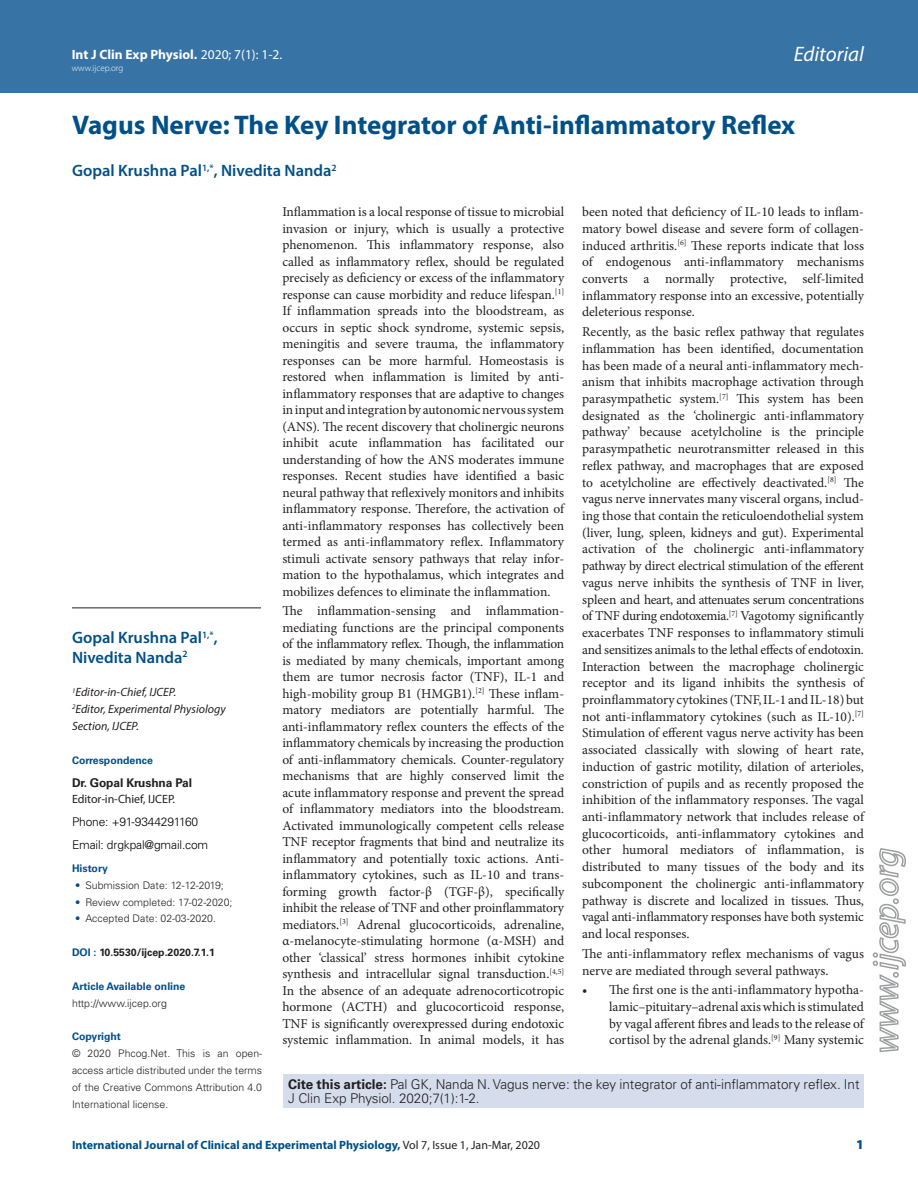
<style>
.page{position:relative;width:918px;height:1188px;background:#fff}
.page>*{position:absolute;margin:0;border:0;box-sizing:border-box;transform-origin:0 0}
.CT{font:700 27px "Myriad Pro";color:#005088}
.t1{font:italic 21px "Myriad Pro";color:#fff}
.CA{font:600 16.5px/19.8px "Myriad Pro";color:#005088}
.TXT{font:13.5px/16.5px "Minion Pro";letter-spacing:-.005em;color:#231f20;text-align:justify}
.ABS_TXT{font:300 13.5px/14.2px "Univers LT Std";color:#231f20}
.t2{font:700 13.5px "Myriad Pro";color:#fff}
.RRH{font:900 13.5px "Myriad Pro";color:#005088}
.RRH-2{font:700 12px "Myriad Pro";color:#005088}
.CA_Aff{font:italic 12px/16.8px "Myriad Pro";color:#231f20}
.ABS_TXT-2{font:300 12px "Univers LT Std";letter-spacing:-.01em;color:#000}
.CA_Aff-2{font:12px "Myriad Pro";letter-spacing:-.005em;color:#231f20}
.ABS_TXT-3{font:700 12px "Univers LT Std";letter-spacing:-.01em;color:#231f20}
.ABS_AU_ADD{font:300 10.5px/16.8px "Univers LT Std";color:#231f20;text-align:justify}
.ABS_AU_ADD-2{font:700 10.5px "Univers LT Std";color:#005088}
.ABS_AU_ADD-3{font:700 10.5px "Univers LT Std";color:#231f20}
.CA_Aff-3{font:700 10.5px "Univers LT Std";color:#005088}
.ABS_TXT-4{font:700 10.5px "Univers LT Std";color:#005088}
.t3{font:300 9px "Myriad Pro";color:#fff}
.s1{font-weight:400}
.s2{color:#005088}
.s3{font-weight:700}
.s4{font-weight:400;color:#231f20}
</style>
<div class="page">
<div style="left:0;top:0;width:918px;height:92px;background:#3873a5"></div>
<svg style="left:872px;top:848px;width:34px;height:205px"></svg>
<hr style="left:72px;top:608px;width:189px;height:1px;background:#231f20">
<div style="left:284px;top:1075px;width:580px;height:33px;background:#d5ddec"></div>
<p class="t2" style="left:72px;top:46px;width:212px">Int J Clin Exp Physiol. <span class="s1">2020; 7(1): 1-2.</span></p>
<p class="t3" style="left:72px;top:62px;width:53px">www.ijcep.org</p>
<h2 class="t1" style="left:794px;top:41px;width:72px">Editorial</h2>
<p class="CT" style="left:72px;top:107px;width:725px">Vagus Nerve: The Key Integrator of Anti-inflammatory Reflex</p>
<p class="CA" style="left:72px;top:161px;width:266px">Gopal Krushna Pal<sup>1,*</sup>, Nivedita Nanda<sup>2</sup></p>
<p class="CA" style="left:72px;top:627px;width:147px">Gopal Krushna Pal<sup>1,*</sup>,<br>Nivedita Nanda<sup>2</sup></p>
<p class="CA_Aff" style="left:72px;top:684px;width:106px"><sup>1</sup>Editor-in-Chief, IJCEP.</p>
<p class="CA_Aff" style="left:72px;top:701px;width:155px"><sup>2</sup>Editor, Experimental Physiology<br>Section, IJCEP.</p>
<p class="CA_Aff-3" style="left:72px;top:754px;width:82px">Correspondence</p>
<p class="ABS_TXT-3" style="left:72px;top:775px;width:122px">Dr. Gopal Krushna Pal</p>
<p class="CA_Aff-2" style="left:72px;top:792px;width:105px">Editor-in-Chief, IJCEP.</p>
<p class="ABS_TXT-2" style="left:72px;top:815px;width:128px">Phone: +91-9344291160</p>
<p class="ABS_TXT-2" style="left:72px;top:838px;width:138px">Email: drgkpal@gmail.com</p>
<p class="ABS_TXT-4" style="left:72px;top:862px;width:37px">History</p>
<p class="ABS_AU_ADD" style="left:75px;top:877px;width:150px"><span class="s2">•</span> Submission Date: 12-12-2019;</p>
<p class="ABS_AU_ADD" style="left:75px;top:894px;width:159px"><span class="s2">•</span> Review completed: 17-02-2020;</p>
<p class="ABS_AU_ADD" style="left:75px;top:910px;width:143px"><span class="s2">•</span> Accepted Date: 02-03-2020.</p>
<p class="ABS_AU_ADD-3" style="left:72px;top:946px;width:144px"><span class="s2">DOI :</span> 10.5530/ijcep.2020.7.1.1</p>
<p class="ABS_AU_ADD-2" style="left:72px;top:980px;width:115px">Article Available online</p>
<p class="ABS_AU_ADD" style="left:72px;top:994px;width:96px">http://www.ijcep.org</p>
<p class="ABS_AU_ADD-2" style="left:72px;top:1030px;width:50px">Copyright</p>
<p class="ABS_AU_ADD" style="left:72px;top:1045px;width:192px">© 2020 Phcog.Net. This is an open&shy;access article distributed under the terms of the Creative Commons Attribution 4.0<br>International license<span class="s2">.</span></p>
<p class="TXT" style="left:282px;top:204px;width:283px">Inflammation is a local response of tissue to microbial invasion or injury, which is usually a protective phenomenon. This inflammatory response, also called as inflammatory reflex, should be regulated precisely as deficiency or excess of the inflammatory response can cause morbidity and reduce lifespan.<sup>[1] </sup>If inflammation spreads into the bloodstream, as occurs in septic shock syndrome, systemic sepsis, meningitis and severe trauma, the inflammatory responses can be more harmful. Homeostasis is restored when inflammation is limited by anti&shy;inflammatory responses that are adaptive to changes in input and integration by autonomic nervous system (ANS). The recent discovery that cholinergic neurons inhibit acute inflammation has facilitated our understanding of how the ANS moderates immune responses. Recent studies have identified a basic neural pathway that reflexively monitors and inhibits inflammatory response. Therefore, the activation of anti-inflammatory responses has collectively been termed as anti-inflammatory reflex. Inflammatory stimuli activate sensory pathways that relay infor&shy;mation to the hypothalamus, which integrates and mobilizes defences to eliminate the inflammation.</p>
<p class="TXT" style="left:282px;top:603px;width:283px">The inflammation-sensing and inflammation&shy;mediating functions are the principal components of the inflammatory reflex. Though, the inflammation is mediated by many chemicals, important among them are tumor necrosis factor (TNF), IL-1 and high-mobility group B1 (HMGB1).<sup>[2]</sup> These inflam&shy;matory mediators are potentially harmful. The anti-inflammatory reflex counters the effects of the inflammatory chemicals by increasing the production of anti-inflammatory chemicals. Counter-regulatory mechanisms that are highly conserved limit the acute inflammatory response and prevent the spread of inflammatory mediators into the bloodstream.<br>Activated immunologically competent cells release TNF receptor fragments that bind and neutralize its inflammatory and potentially toxic actions. Anti&shy;inflammatory cytokines, such as IL-10 and trans&shy;forming growth factor-β (TGF-β), specifically inhibit the release of TNF and other proinflammatory mediators.<sup>[3]</sup> Adrenal glucocorticoids, adrenaline, α-melanocyte-stimulating hormone (α-MSH) and other ‘classical’ stress hormones inhibit cytokine synthesis and intracellular signal transduction.<sup>[4,5] </sup>In the absence of an adequate adrenocorticotropic hormone (ACTH) and glucocorticoid response, TNF is significantly overexpressed during endotoxic systemic inflammation. In animal models, it has</p>
<p class="TXT" style="left:582px;top:203px;width:283px">been noted that deficiency of IL-10 leads to inflam&shy;matory bowel disease and severe form of collagen&shy;induced arthritis.<sup>[6]</sup> These reports indicate that loss of endogenous anti-inflammatory mechanisms converts a normally protective, self-limited inflammatory response into an excessive, potentially deleterious response.</p>
<p class="TXT" style="left:582px;top:324px;width:283px">Recently, as the basic reflex pathway that regulates inflammation has been identified, documentation has been made of a neural anti-inflammatory mech&shy;anism that inhibits macrophage activation through parasympathetic system.<sup>[7]</sup> This system has been designated as the ‘cholinergic anti-inflammatory pathway’ because acetylcholine is the principle parasympathetic neurotransmitter released in this reflex pathway, and macrophages that are exposed to acetylcholine are effectively deactivated.<sup>[8]</sup> The vagus nerve innervates many visceral organs, includ&shy;ing those that contain the reticuloendothelial system (liver, lung, spleen, kidneys and gut). Experimental activation of the cholinergic anti-inflammatory pathway by direct electrical stimulation of the efferent vagus nerve inhibits the synthesis of TNF in liver, spleen and heart, and attenuates serum concentrations of TNF during endotoxemia.<sup>[7]</sup> Vagotomy significantly exacerbates TNF responses to inflammatory stimuli and sensitizes animals to the lethal effects of endotoxin.<br>Interaction between the macrophage cholinergic receptor and its ligand inhibits the synthesis of proinflammatory cytokines (TNF, IL-1 and IL-18) but not anti-inflammatory cytokines (such as IL-10).<sup>[7] </sup>Stimulation of efferent vagus nerve activity has been associated classically with slowing of heart rate, induction of gastric motility, dilation of arterioles, constriction of pupils and as recently proposed the inhibition of the inflammatory responses. The vagal anti-inflammatory network that includes release of glucocorticoids, anti-inflammatory cytokines and other humoral mediators of inflammation, is distributed to many tissues of the body and its subcomponent the cholinergic anti-inflammatory pathway is discrete and localized in tissues. Thus, vagal anti-inflammatory responses have both systemic and local responses.</p>
<p class="TXT" style="left:582px;top:945px;width:283px">The anti-inflammatory reflex mechanisms of vagus nerve are mediated through several pathways.</p>
<p class="TXT" style="left:609px;top:982px;width:256px;text-indent:-27px">• The first one is the anti-inflammatory hypotha&shy;lamic–pituitary–adrenal axis which is stimulated by vagal afferent fibres and leads to the release of cortisol by the adrenal glands.<sup>[9]</sup> Many systemic</p>
<p class="ABS_TXT" style="left:288px;top:1077px;width:573px"><span class="s3">Cite this article:</span> Pal GK, Nanda N. Vagus nerve: the key integrator of anti-inflammatory reflex. Int<br>J Clin Exp Physiol. 2020;7(1):1-2.</p>
<p class="RRH-2" style="left:72px;top:1137px;width:470px">International Journal of Clinical and Experimental Physiology, <span class="s4">Vol 7, Issue 1, Jan-Mar, 2020</span></p>
<p class="RRH" style="left:856px;top:1136px;width:9px">1</p>
</div>
